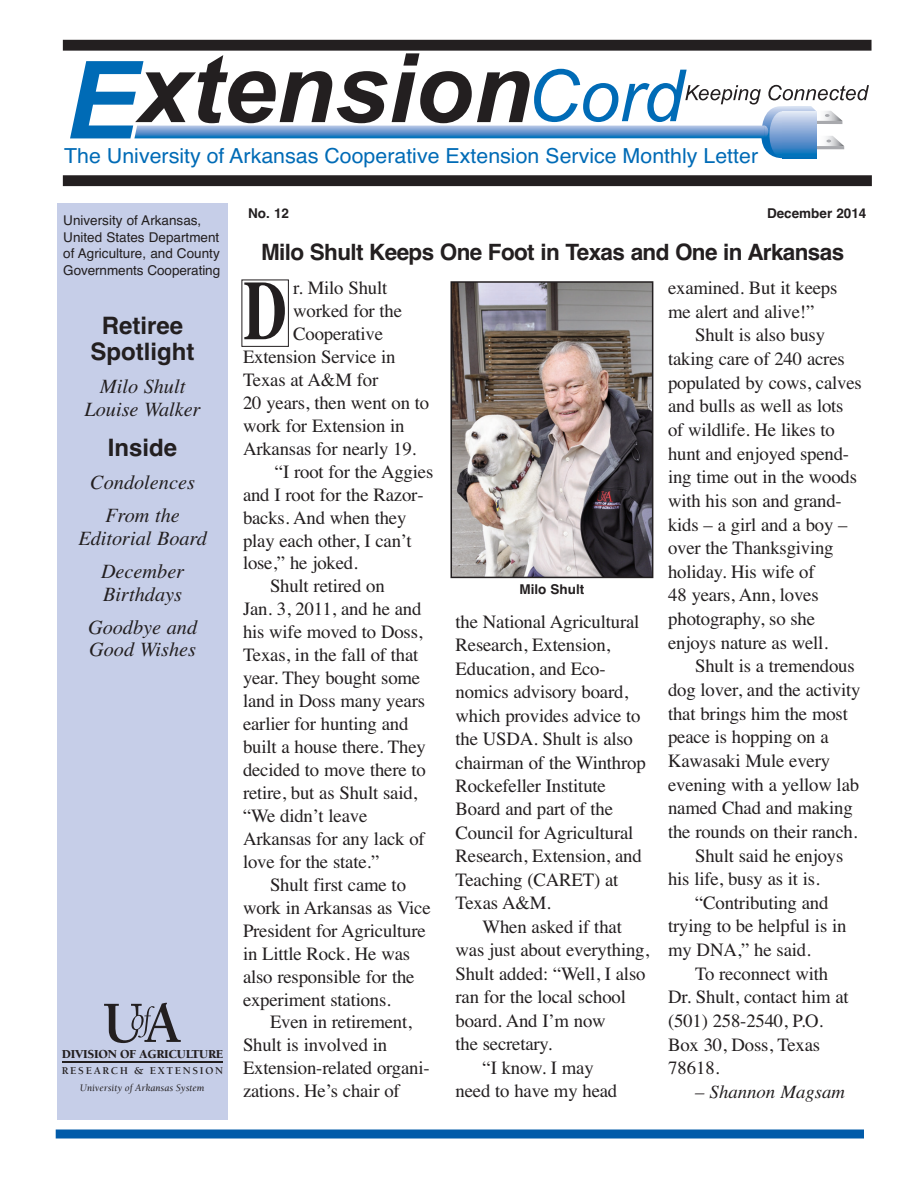
<style>
.page{position:relative;width:918px;height:1188px;background:#fff}
.page>*{position:absolute;margin:0;border:0;box-sizing:border-box;transform-origin:0 0}
.t1{font:700 84px "Times";color:#231f20;scale:.71 1}
.t2{font:700 24px/26.4px "Helvetica";color:#231f20;text-align:center}
.t3{font:700 22.5px "Helvetica";letter-spacing:-.03em;color:#231f20}
.t4{font:20.7px "Helvetica";color:#006bb6}
.t5{font:italic 20.25px/33.3px "Times";color:#231f20;text-align:center}
.t6{font:18.75px/23.7px "Times";letter-spacing:-.01em;color:#231f20}
.t7{font:italic 18.75px "Times";color:#231f20}
.t8{font:13.5px/16.5px "Helvetica";color:#231f20}
.t9{font:700 13.5px "Helvetica";color:#231f20}
.t10{font:900 12.6px "Berkeley";letter-spacing:-.02em;color:#231f20}
.t11{font:700 10.8px "Berkeley";letter-spacing:.155em;color:#231f20}
.t12{font:italic 10.2px "Berkeley";color:#231f20}
</style>
<div class="page">
<div style="left:57px;top:203px;width:171px;height:916px;background:#c6cee8"></div>
<svg style="left:104px;top:1003px;width:77px;height:40px"></svg>
<hr style="left:62px;top:1062px;width:161px;height:1px;background:#231f20">
<div style="left:63px;top:40px;width:809px;height:11px;background:#231f20"></div>
<div style="left:63px;top:175px;width:809px;height:11px;background:#231f20"></div>
<svg style="left:70px;top:53px;width:799px;height:105px"></svg>
<div style="left:56px;top:1130px;width:808px;height:8px;background:#015ba9"></div>
<div style="left:242px;top:280px;width:47px;height:67px;border:1px solid #231f20"></div>
<img style="left:454px;top:284px;width:196px;height:291px">
<div style="left:451px;top:281px;width:202px;height:297px;border:2px solid #231f20"></div>
<p class="t4" style="left:64px;top:139px;width:695px">The University of Arkansas Cooperative Extension Service Monthly Letter</p>
<p class="t8" style="left:63px;top:212px;width:158px">University of Arkansas,<br>United States Department of Agriculture, and County<br>Governments Cooperating</p>
<p class="t2" style="left:91px;top:312px;width:105px">Retiree<br>Spotlight</p>
<p class="t5" style="left:85px;top:375px;width:118px;line-height:22.6px">Milo Shult<br>Louise Walker</p>
<p class="t2" style="left:108px;top:434px;width:71px">Inside</p>
<p class="t5" style="left:90px;top:465px;width:106px">Condolences<br>From the</p>
<p class="t5" style="left:78px;top:521px;width:130px">Editorial Board<br>December</p>
<p class="t5" style="left:88px;top:577px;width:111px">Birthdays<br>Goodbye and</p>
<p class="t5" style="left:89px;top:633px;width:108px">Good Wishes</p>
<p class="t10" style="left:62px;top:1049px;width:163px">DIVISION OF AGRICULTURE</p>
<p class="t11" style="left:62px;top:1067px;width:163px">RESEARCH &amp; EXTENSION</p>
<p class="t12" style="left:80px;top:1084px;width:126px">University of Arkansas System</p>
<p class="t9" style="left:248px;top:206px;width:42px">No. 12</p>
<p class="t9" style="left:767px;top:206px;width:101px">December 2014</p>
<p class="t3" style="left:261px;top:239px;width:585px">Milo Shult Keeps One Foot in Texas and One in Arkansas</p>
<p class="t6" style="left:293px;top:276px;width:96px">r. Milo Shult</p>
<p class="t6" style="left:293px;top:299px;width:110px">worked for the</p>
<p class="t6" style="left:293px;top:322px;width:91px">Cooperative</p>
<p class="t6" style="left:243px;top:345px;width:154px">Extension Service in</p>
<p class="t6" style="left:243px;top:368px;width:137px">Texas at A&amp;M for</p>
<p class="t6" style="left:243px;top:391px;width:188px">20 years, then went on to</p>
<p class="t6" style="left:243px;top:413px;width:163px">work for Extension in</p>
<p class="t6" style="left:243px;top:436px;width:175px">Arkansas for nearly 19.</p>
<p class="t6" style="left:275px;top:459px;width:160px">“I root for the Aggies</p>
<p class="t6" style="left:243px;top:482px;width:182px">and I root for the Razor-</p>
<p class="t6" style="left:243px;top:505px;width:165px">backs. And when they</p>
<p class="t6" style="left:243px;top:528px;width:170px">play each other, I can’t</p>
<p class="t6" style="left:243px;top:551px;width:116px">lose,” he joked.</p>
<p class="t6" style="left:270px;top:574px;width:116px">Shult retired on</p>
<p class="t6" style="left:243px;top:597px;width:180px">Jan. 3, 2011, and he and</p>
<p class="t6" style="left:243px;top:620px;width:181px">his wife moved to Doss,</p>
<p class="t6" style="left:243px;top:643px;width:177px">Texas, in the fall of that</p>
<p class="t6" style="left:243px;top:666px;width:179px">year. They bought some</p>
<p class="t6" style="left:243px;top:689px;width:184px">land in Doss many years</p>
<p class="t6" style="left:243px;top:712px;width:167px">earlier for hunting and</p>
<p class="t6" style="left:243px;top:735px;width:184px">built a house there. They</p>
<p class="t6" style="left:243px;top:758px;width:184px">decided to move there to</p>
<p class="t6" style="left:243px;top:781px;width:176px">retire, but as Shult said,</p>
<p class="t6" style="left:243px;top:804px;width:126px">“We didn’t leave</p>
<p class="t6" style="left:243px;top:827px;width:183px">Arkansas for any lack of</p>
<p class="t6" style="left:243px;top:850px;width:138px">love for the state.”</p>
<p class="t6" style="left:270px;top:872px;width:138px">Shult first came to</p>
<p class="t6" style="left:243px;top:895px;width:189px">work in Arkansas as Vice</p>
<p class="t6" style="left:243px;top:918px;width:184px">President for Agriculture</p>
<p class="t6" style="left:243px;top:941px;width:169px">in Little Rock. He was</p>
<p class="t6" style="left:243px;top:964px;width:173px">also responsible for the</p>
<p class="t6" style="left:243px;top:987px;width:149px">experiment stations.</p>
<p class="t6" style="left:270px;top:1010px;width:143px">Even in retirement,</p>
<p class="t6" style="left:243px;top:1033px;width:146px">Shult is involved in</p>
<p class="t6" style="left:243px;top:1056px;width:188px">Extension-related organi-</p>
<p class="t6" style="left:243px;top:1079px;width:158px">zations. He’s chair of</p>
<h1 class="t1" style="left:244px;top:261px;width:63px">D</h1>
<p class="t9" style="left:519px;top:582px;width:66px">Milo Shult</p>
<p class="t6" style="left:456px;top:609px;width:192px">the National Agricultural<br>Research, Extension,<br>Education, and Eco - nomics advisory board, which provides advice to the USDA. Shult is also chairman of the Winthrop<br>Rockefeller Institute<br>Board and part of the<br>Council for Agri cultural<br>Research, Extension, and<br>Teaching (CARET) at<br>Texas A&amp;M.</p>
<p class="t6" style="left:483px;top:915px;width:141px">When asked if that</p>
<p class="t6" style="left:456px;top:938px;width:195px">was just about everything,</p>
<p class="t6" style="left:456px;top:961px;width:191px">Shult added: “Well, I also</p>
<p class="t6" style="left:456px;top:985px;width:172px">ran for the local school</p>
<p class="t6" style="left:456px;top:1008px;width:152px">board. And I’m now</p>
<p class="t6" style="left:456px;top:1032px;width:98px">the secretary.</p>
<p class="t6" style="left:483px;top:1055px;width:113px">“I know. I may</p>
<p class="t6" style="left:456px;top:1079px;width:163px">need to have my head</p>
<p class="t6" style="left:668px;top:276px;width:171px">examined. But it keeps me alert and alive!”</p>
<p class="t6" style="left:668px;top:323px;width:195px;text-indent:27px">Shult is also busy taking care of 240 acres populated by cows, calves and bulls as well as lots of wildlife. He likes to hunt and enjoyed spend&shy;ing time out in the woods with his son and grand&shy;kids – a girl and a boy – over the Thanksgiving holiday. His wife of<br>48 years, Ann, loves photography, so she enjoys nature as well.</p>
<p class="t6" style="left:695px;top:654px;width:161px">Shult is a tremendous</p>
<p class="t6" style="left:668px;top:678px;width:194px">dog lover, and the activity</p>
<p class="t6" style="left:668px;top:701px;width:181px">that brings him the most</p>
<p class="t6" style="left:668px;top:725px;width:162px">peace is hopping on a</p>
<p class="t6" style="left:668px;top:749px;width:164px">Kawasaki Mule every</p>
<p class="t6" style="left:668px;top:772px;width:193px">evening with a yellow lab</p>
<p class="t6" style="left:668px;top:796px;width:186px">named Chad and making</p>
<p class="t6" style="left:668px;top:820px;width:191px">the rounds on their ranch.</p>
<p class="t6" style="left:695px;top:843px;width:150px">Shult said he enjoys</p>
<p class="t6" style="left:668px;top:867px;width:153px">his life, busy as it is.</p>
<p class="t6" style="left:695px;top:890px;width:135px">“Contributing and</p>
<p class="t6" style="left:668px;top:914px;width:180px">trying to be helpful is in</p>
<p class="t6" style="left:668px;top:938px;width:144px">my DNA,” he said.</p>
<p class="t6" style="left:695px;top:961px;width:135px">To reconnect with</p>
<p class="t6" style="left:668px;top:985px;width:182px">Dr. Shult, contact him at</p>
<p class="t6" style="left:668px;top:1009px;width:157px">(501) 258-2540, P.O.</p>
<p class="t6" style="left:668px;top:1032px;width:154px">Box 30, Doss, Texas</p>
<p class="t6" style="left:668px;top:1056px;width:53px">78618.</p>
<p class="t7" style="left:695px;top:1081px;width:151px">– Shannon Magsam</p>
</div>
